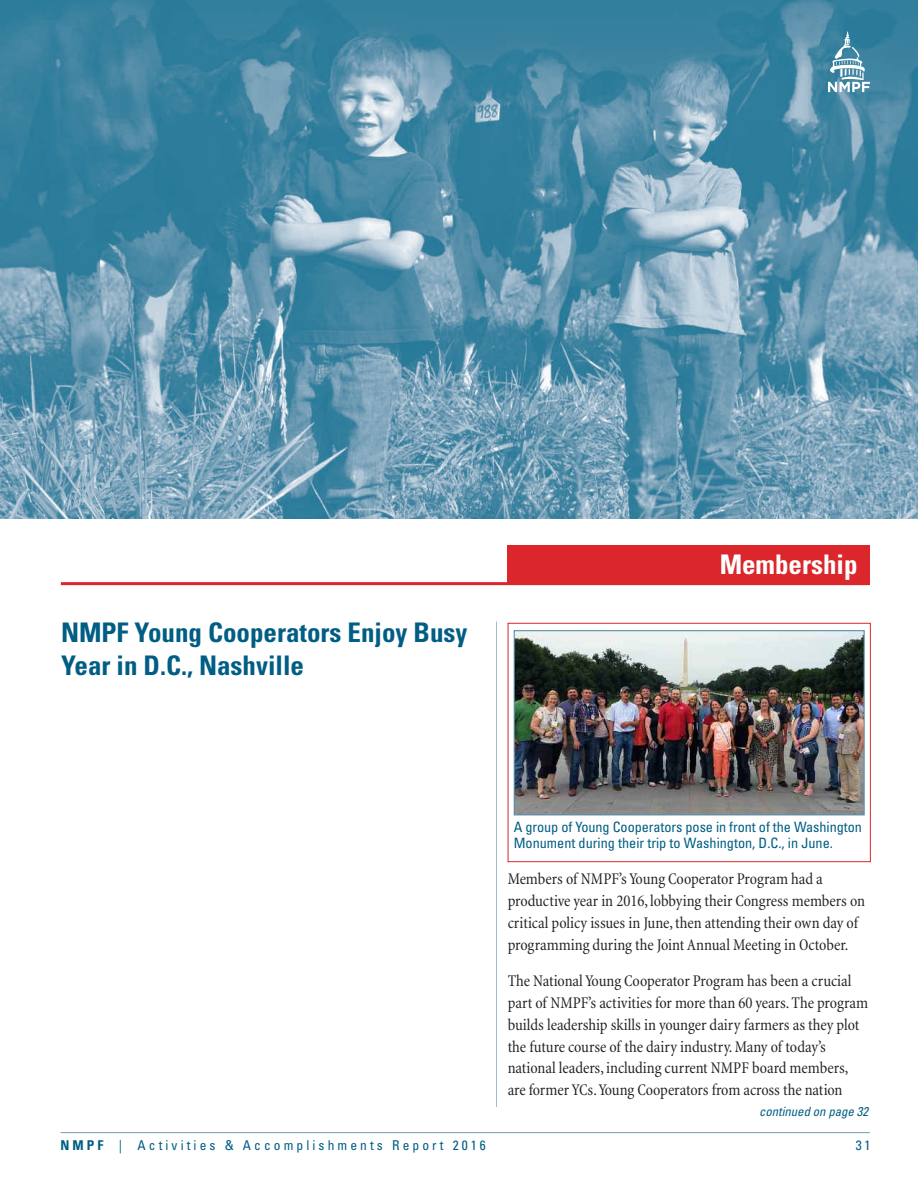
<style>
.page{position:relative;width:918px;height:1188px;background:#fff}
.page>*{position:absolute;margin:0;border:0;box-sizing:border-box;transform-origin:0 0}
.t1{font:700 condensed 27px/32.4px "Univers";color:#005d83}
.t2{font:700 condensed 27px "Univers";color:#fff}
.t3{font:condensed 16.5px/21.8px "Minion";letter-spacing:-.005em;color:#231f20}
.t4{font:condensed 14.25px/15.6px "Univers";letter-spacing:-.005em;color:#005d83}
.t5{font:condensed 13.5px "Univers";letter-spacing:.23em;color:#005d83}
.t6{font:italic condensed 12.75px "Univers";color:#005d83}
.s1{font-weight:700}
</style>
<div class="page">
<div style="left:508px;top:623px;width:363px;height:239px;border:1px solid #db262c"></div>
<hr style="left:61px;top:1132px;width:809px;height:1px;background:#709db5">
<img style="left:0;top:0;width:918px;height:518px">
<div style="left:507px;top:545px;width:363px;height:40px;background:#db262c"></div>
<hr style="left:61px;top:582px;width:809px;height:3px;background:#db262c">
<svg style="left:828px;top:32px;width:42px;height:60px"></svg>
<hr style="left:496px;top:622px;width:1px;height:485px;background:#a3bdce">
<img style="left:516px;top:632px;width:347px;height:181px">
<div style="left:514px;top:630px;width:351px;height:185px;border:1px solid #598faa"></div>
<h1 class="t1" style="left:61px;top:619px;width:408px">NMPF Young Cooperators Enjoy Busy<br>Year in D.C., Nashville</h1>
<h1 class="t2" style="left:720px;top:555px;width:139px">Membership</h1>
<p class="t4" style="left:514px;top:820px;width:350px">A group of Young Cooperators pose in front of the Washington<br>Monument during their trip to Washington, D.C., in June.</p>
<p class="t3" style="left:508px;top:870px;width:359px">Members of NMPF’s Young Cooperator Program had a productive year in 2016, lobbying their Congress members on critical policy issues in June,then attending their own day of programming during the Joint Annual Meeting in October.</p>
<p class="t3" style="left:508px;top:972px;width:362px">The National Young Cooperator Program has been a crucial part of NMPF’s activities for more than 60 years.The program builds leadership skills in younger dairy farmers as they plot the future course of the dairy industry.Many of today’s national leaders, including current NMPF board members, are former YCs.Young Cooperators from across the nation</p>
<p class="t6" style="left:759px;top:1107px;width:111px">continued on page 32</p>
<p class="t5" style="left:61px;top:1141px;width:427px"><span class="s1">NMPF</span> | Activities &amp; Accomplishments Report 2016</p>
<p class="t5" style="left:856px;top:1141px;width:16px">31</p>
</div>
